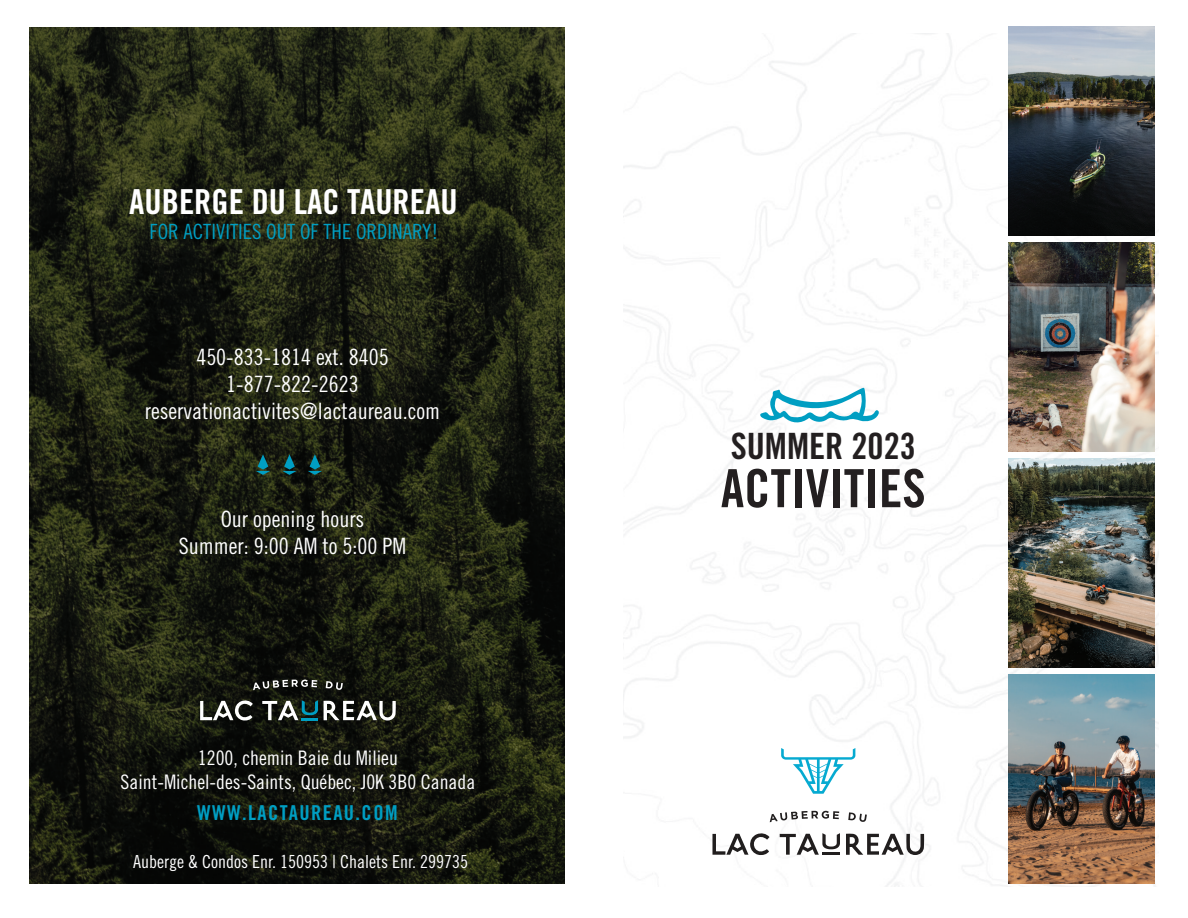
<style>
.page{position:relative;width:1188px;height:918px;background:#fff}
.page>*{position:absolute;margin:0;border:0;box-sizing:border-box;transform-origin:0 0}
.t1{font:52.65px "Trade Gothic LT Std Bd Cn 20";color:#231f20}
.t2{font:36.3px "Trade Gothic LT Std Bd Cn 20";color:#231f20}
.t3{font:34.5px "Trade Gothic LT Std Bd Cn 20";color:#fff}
.t4{font:22.5px/27px "Trade Gothic LT Std Cn 18";color:#fff;text-align:center}
.t5{font:21px "Trade Gothic LT Std Cn 18";color:#009ec2}
.t6{font:20.55px "Trade Gothic LT Std Bd Cn 20";letter-spacing:.07em;color:#009ec2}
.t7{font:19.95px/24px "Trade Gothic LT Std Cn 18";color:#fff;text-align:center}
.t8{font:18px "Trade Gothic LT Std Cn 18";color:#fff}
</style>
<div class="page">
<img style="left:30px;top:27px;width:534px;height:857px">
<svg style="left:253px;top:680px;width:64px;height:10px"></svg>
<svg style="left:326px;top:681px;width:17px;height:9px"></svg>
<svg style="left:324px;top:701px;width:72px;height:20px"></svg>
<svg style="left:262px;top:700px;width:56px;height:20px"></svg>
<svg style="left:200px;top:700px;width:53px;height:21px"></svg>
<svg style="left:256px;top:454px;width:66px;height:21px"></svg>
<img style="left:623px;top:33px;width:536px;height:853px">
<svg style="left:760px;top:387px;width:119px;height:37px"></svg>
<svg style="left:781px;top:748px;width:74px;height:46px"></svg>
<svg style="left:770px;top:811px;width:69px;height:11px"></svg>
<svg style="left:848px;top:812px;width:19px;height:10px"></svg>
<svg style="left:846px;top:834px;width:78px;height:21px"></svg>
<svg style="left:780px;top:833px;width:60px;height:22px"></svg>
<svg style="left:712px;top:832px;width:58px;height:24px"></svg>
<img style="left:1009px;top:27px;width:145px;height:208px">
<img style="left:1009px;top:242px;width:145px;height:209px">
<img style="left:1009px;top:675px;width:145px;height:208px">
<img style="left:1009px;top:459px;width:145px;height:208px">
<h3 class="t3" style="left:129px;top:180px;width:330px">AUBERGE DU LAC TAUREAU</h3>
<p class="t5" style="left:150px;top:219px;width:290px">FOR ACTIVITIES OUT OF THE ORDINARY!</p>
<p class="t4" style="left:145px;top:343px;width:297px">450-833-1814 ext. 8405<br>1-877-822-2623 reservationactivites@lactaureau.com</p>
<p class="t4" style="left:179px;top:505px;width:229px">Our opening hours<br>Summer: 9:00 AM to 5:00 PM</p>
<p class="t7" style="left:121px;top:746px;width:356px">1200, chemin Baie du Milieu<br>Saint-Michel-des-Saints, Québec, J0K 3B0 Canada</p>
<p class="t6" style="left:197px;top:800px;width:202px">WWW.LACTAUREAU.COM</p>
<p class="t8" style="left:133px;top:850px;width:336px">Auberge &amp; Condos Enr. 150953 | Chalets Enr. 299735</p>
<h2 class="t2" style="left:731px;top:424px;width:187px">SUMMER 2023</h2>
<h1 class="t1" style="left:721px;top:456px;width:206px">ACTIVITIES</h1>
</div>
